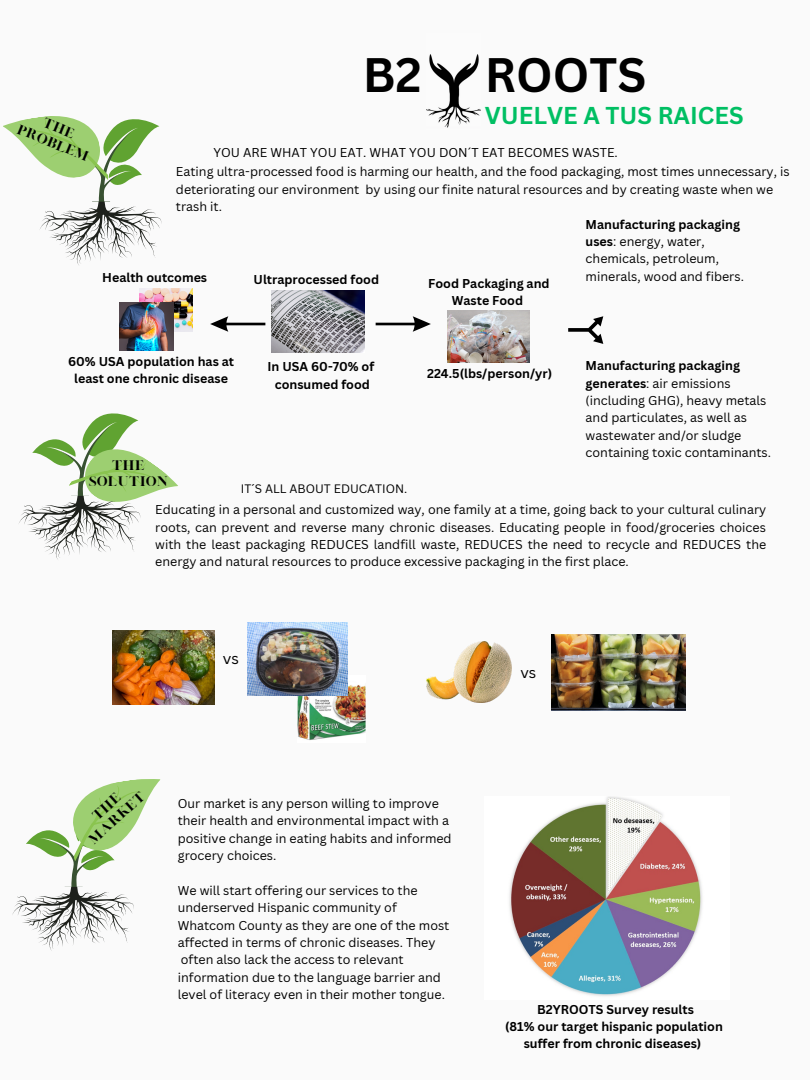
<style>
.page{position:relative;width:810px;height:1080px;background:#fafafa}
.page>*{position:absolute;margin:0;border:0;box-sizing:border-box;transform-origin:0 0}
.t1{font:700 47.12px "Canva Sans";color:#000}
.t2{font:700 23.75px "Canva Sans";color:#00bf63}
.t3{font:15.06px "Canva Sans";color:#000}
.t4{font:14.94px "Canva Sans";color:#000}
.t5{font:12.5px/17.4px "Canva Sans";color:#000}
.t6{font:700 12.5px/17.4px "Canva Sans";color:#000;text-align:center}
.t7{font:11.94px "Canva Sans";color:#000}
.t8{font:11.25px/15.5px "London";color:#000;text-align:center}
.s1{font-weight:700}
</style>
<div class="page">
<img style="left:427px;top:54px;width:53px;height:74px">
<svg style="left:12px;top:779px;width:149px;height:172px"></svg>
<svg style="left:19px;top:413px;width:159px;height:147px"></svg>
<img style="left:447px;top:310px;width:82px;height:53px">
<img style="left:272px;top:291px;width:93px;height:62px">
<img style="left:139px;top:289px;width:53px;height:42px">
<img style="left:120px;top:302px;width:53px;height:48px">
<img style="left:113px;top:630px;width:101px;height:75px">
<img style="left:551px;top:635px;width:135px;height:75px">
<img style="left:426px;top:642px;width:86px;height:61px">
<svg style="left:376px;top:316px;width:55px;height:16px"></svg>
<svg style="left:210px;top:316px;width:55px;height:16px"></svg>
<svg style="left:568px;top:316px;width:35px;height:28px"></svg>
<img style="left:298px;top:675px;width:67px;height:65px">
<img style="left:248px;top:623px;width:99px;height:72px">
<img style="left:510px;top:797px;width:192px;height:199px">
<svg style="left:3px;top:116px;width:158px;height:149px"></svg>
<p class="t8" style="left:20px;top:122px;width:77px;rotate:22deg">PROBLEM</p>
<p class="t1" style="left:363px;top:42px;width:61px">B2</p>
<p class="t1" style="left:485px;top:42px;width:163px">ROOTS</p>
<p class="t2" style="left:485px;top:99px;width:260px">VUELVE A TUS RAICES</p>
<p class="t5" style="left:213px;top:143px;width:406px">YOU ARE WHAT YOU EAT. WHAT YOU DON´T EAT BECOMES WASTE.</p>
<p class="t5" style="left:176px;top:163px;width:615px">Eating ultra-processed food is harming our health, and the food packaging, most times unnecessary, is deteriorating our environment by using our finite natural resources and by creating waste when we trash it.</p>
<p class="t6" style="left:102px;top:268px;width:106px">Health outcomes</p>
<p class="t6" style="left:254px;top:271px;width:127px">Ultraprocessed food</p>
<p class="t6" style="left:428px;top:274px;width:123px">Food Packaging and<br>Waste Food</p>
<p class="t5" style="left:586px;top:215px;width:160px"><span class="s1">Manufacturing packaging uses</span>: energy, water, chemicals, petroleum, minerals, wood and fibers.</p>
<p class="t6" style="left:68px;top:353px;width:167px">60% USA population has at least one chronic disease</p>
<p class="t6" style="left:268px;top:358px;width:108px">In USA 60-70% of</p>
<p class="t6" style="left:275px;top:375px;width:97px">consumed food</p>
<p class="t6" style="left:427px;top:364px;width:127px">224.5(lbs/person/yr)</p>
<p class="t8" style="left:89px;top:459px;width:81px">THE<br>SOLUTION</p>
<p class="t7" style="left:241px;top:481px;width:168px">IT´S ALL ABOUT EDUCATION.</p>
<p class="t5" style="left:586px;top:357px;width:187px"><span class="s1">Manufacturing packaging generates</span>: air emissions (including GHG), heavy metals and particulates, as well as wastewater and/or sludge containing toxic contaminants.</p>
<p class="t5" style="left:155px;top:501px;width:612px;text-align:justify">Educating in a personal and customized way, one family at a time, going back to your cultural culinary roots, can prevent and reverse many chronic diseases. Educating people in food/groceries choices with the least packaging REDUCES landfill waste, REDUCES the need to recycle and REDUCES the energy and natural resources to produce excessive packaging in the first place.</p>
<p class="t3" style="left:223px;top:648px;width:18px">vs</p>
<p class="t8" style="left:76px;top:825px;width:72px;rotate:-42deg">THE<br>MARKET</p>
<p class="t5" style="left:178px;top:795px;width:275px">Our market is any person willing to improve their health and environmental impact with a positive change in eating habits and informed grocery choices.</p>
<p class="t5" style="left:178px;top:881px;width:273px">We will start offering our services to the underserved Hispanic community of Whatcom County as they are one of the most affected in terms of chronic diseases. They often also lack the access to relevant information due to the language barrier and level of literacy even in their mother tongue.</p>
<p class="t4" style="left:520px;top:662px;width:17px">vs</p>
<p class="t6" style="left:537px;top:1000px;width:158px">B2YROOTS Survey results</p>
<p class="t6" style="left:505px;top:1018px;width:219px">(81% our target hispanic population suffer from chronic diseases)</p>
</div>
